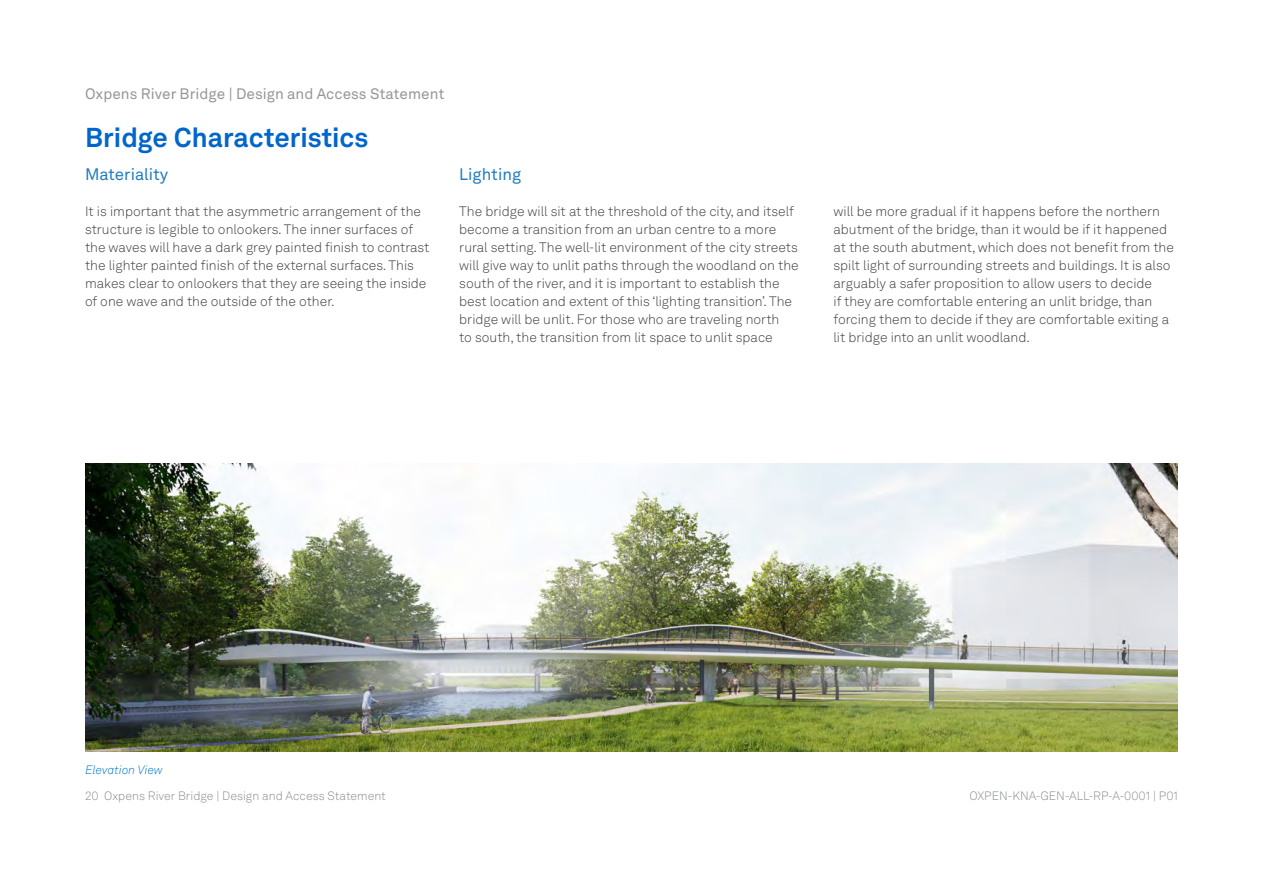
<style>
.page{position:relative;width:1263px;height:893px;background:#fff}
.page>*{position:absolute;margin:0;border:0;box-sizing:border-box;transform-origin:0 0}
.t1{font:700 27px "Akkurat LL";color:#06c}
.t2{font:16.5px "Akkurat LL";color:#227bc0}
.t3{font:15px "Akkurat LL";color:#949699}
.t4{font:300 13.5px/18px "Akkurat LL";color:#3e3e3f}
.t5{font:300 12px "Akkurat LL";color:#8a8c8f}
.t6{font:italic 300 12px "Akkurat LL";color:#0079c2}
</style>
<div class="page">
<img style="left:85px;top:463px;width:1093px;height:289px">
<p class="t3" style="left:85px;top:83px;width:361px">Oxpens River Bridge | Design and Access Statement</p>
<h1 class="t1" style="left:85px;top:116px;width:285px">Bridge Characteristics</h1>
<p class="t2" style="left:85px;top:162px;width:85px">Materiality</p>
<p class="t4" style="left:85px;top:202px;width:346px">It is important that the asymmetric arrangement of the structure is legible to onlookers. The inner surfaces of the waves will have a dark grey painted finish to contrast the lighter painted finish of the external surfaces. This makes clear to onlookers that they are seeing the inside of one wave and the outside of the other.</p>
<p class="t2" style="left:459px;top:162px;width:63px">Lighting</p>
<p class="t4" style="left:459px;top:202px;width:341px">The bridge will sit at the threshold of the city, and itself become a transition from an urban centre to a more rural setting. The well-lit environment of the city streets will give way to unlit paths through the woodland on the south of the river, and it is important to establish the best location and extent of this ‘lighting transition’. The bridge will be unlit. For those who are traveling north<br>to south, the transition from lit space to unlit space</p>
<p class="t4" style="left:833px;top:202px;width:342px">will be more gradual if it happens before the northern abutment of the bridge, than it would be if it happened at the south abutment, which does not benefit from the spilt light of surrounding streets and buildings. It is also arguably a safer proposition to allow users to decide<br>if they are comfortable entering an unlit bridge, than forcing them to decide if they are comfortable exiting a lit bridge into an unlit woodland.</p>
<p class="t6" style="left:85px;top:761px;width:79px">Elevation View</p>
<p class="t5" style="left:85px;top:787px;width:302px">20 Oxpens River Bridge | Design and Access Statement</p>
<p class="t5" style="left:969px;top:787px;width:210px">OXPEN-KNA-GEN-ALL-RP-A-0001 | P01</p>
</div>
